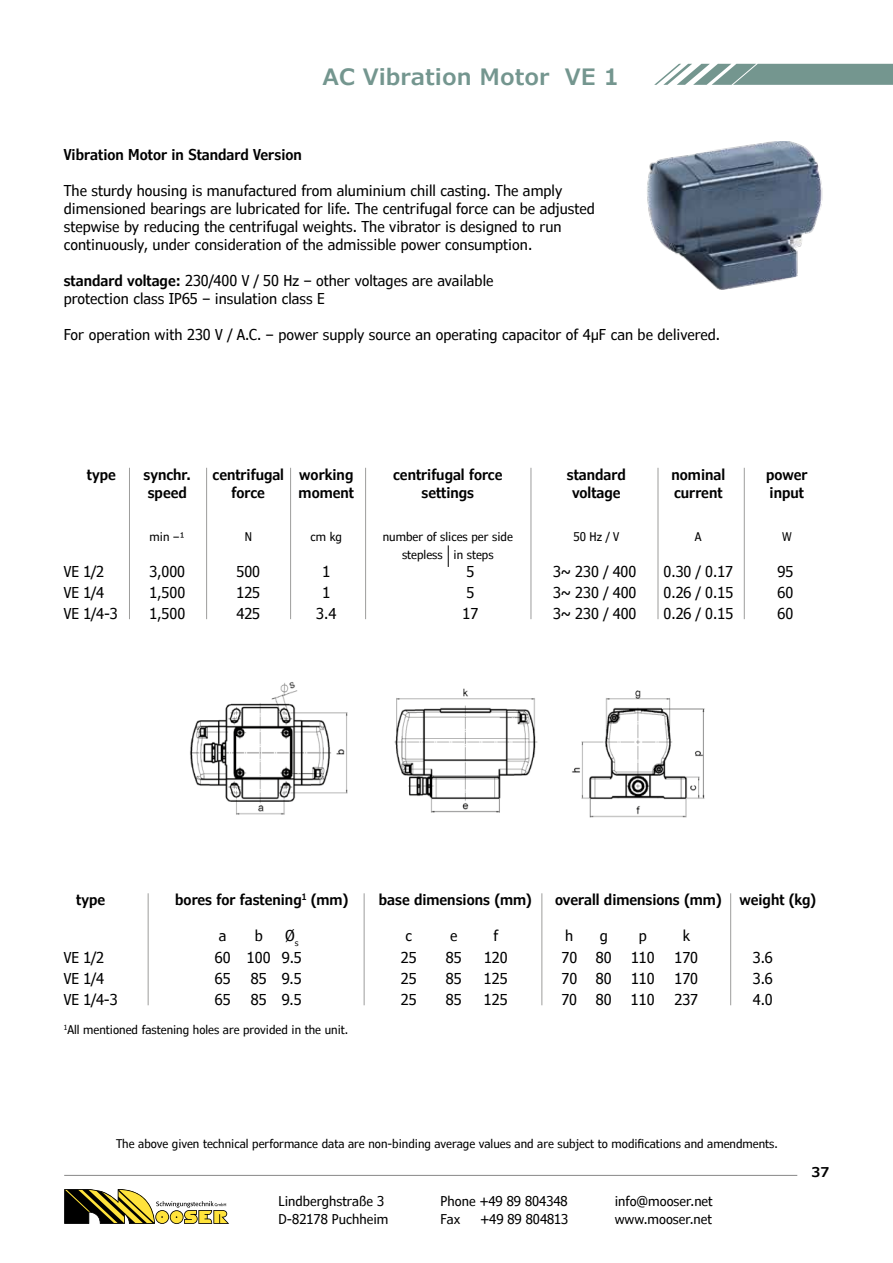
<style>
.page{position:relative;width:893px;height:1263px;background:#fff}
.page>*{position:absolute;margin:0;border:0;box-sizing:border-box;transform-origin:0 0}
.t1{font:600 22.5px "Verdana Pro";color:#74968f}
.t2{font:condensed 15px/18px "Verdana Pro";color:#000}
.t3{font:600 condensed 15px "Verdana Pro";color:#000}
.t4{font:condensed 13.5px "Verdana Pro";color:#000}
.t5{font:600 13.5px "Verdana Pro";color:#000}
.t6{font:condensed 12px "Verdana Pro";color:#000}
.s1{font-weight:600}
</style>
<div class="page">
<svg style="left:64px;top:1189px;width:165px;height:35px"></svg>
<hr style="left:64px;top:1175px;width:733px;height:1px;background:#878787">
<hr style="left:129px;top:468px;width:1px;height:151px;background:#9d9d9c">
<hr style="left:206px;top:468px;width:1px;height:151px;background:#9d9d9c">
<hr style="left:365px;top:468px;width:1px;height:151px;background:#9d9d9c">
<hr style="left:531px;top:468px;width:1px;height:151px;background:#9d9d9c">
<hr style="left:658px;top:468px;width:1px;height:151px;background:#9d9d9c">
<hr style="left:744px;top:468px;width:1px;height:151px;background:#9d9d9c">
<hr style="left:290px;top:468px;width:1px;height:151px;background:#9d9d9c">
<hr style="left:148px;top:893px;width:1px;height:112px;background:#9d9d9c">
<hr style="left:364px;top:893px;width:1px;height:112px;background:#9d9d9c">
<hr style="left:541px;top:893px;width:1px;height:112px;background:#9d9d9c">
<hr style="left:730px;top:893px;width:1px;height:112px;background:#9d9d9c">
<img style="left:190px;top:682px;width:515px;height:136px">
<svg style="left:654px;top:64px;width:239px;height:21px"></svg>
<img style="left:647px;top:141px;width:176px;height:149px">
<svg style="left:448px;top:545px;width:1px;height:22px"></svg>
<h1 class="t1" style="left:323px;top:63px;width:298px">AC Vibration Motor VE 1</h1>
<p class="t3" style="left:64px;top:145px;width:240px">Vibration Motor in Standard Version</p>
<p class="t2" style="left:64px;top:182px;width:532px">The sturdy housing is manufactured from aluminium chill casting. The amply dimensioned bearings are lubricated for life. The centrifugal force can be adjusted stepwise by reducing the centrifugal weights. The vibrator is designed to run continuously, under consideration of the admissible power consumption.</p>
<p class="t2" style="left:64px;top:272px;width:431px"><span class="s1">standard voltage:</span> 230/400 V / 50 Hz – other voltages are available protection class IP65 – insulation class E</p>
<p class="t2" style="left:64px;top:326px;width:658px">For operation with 230 V / A.C. – power supply source an operating capacitor of 4µF can be delivered.</p>
<p class="t3" style="left:87px;top:465px;width:31px">type</p>
<p class="t3" style="left:144px;top:465px;width:49px">synchr.</p>
<p class="t3" style="left:213px;top:465px;width:142px">centrifugal working</p>
<p class="t3" style="left:393px;top:465px;width:111px">centrifugal force</p>
<p class="t3" style="left:567px;top:465px;width:61px">standard</p>
<p class="t3" style="left:671px;top:465px;width:55px">nominal</p>
<p class="t3" style="left:766px;top:465px;width:43px">power</p>
<p class="t3" style="left:148px;top:483px;width:41px">speed</p>
<p class="t3" style="left:232px;top:483px;width:35px">force</p>
<p class="t3" style="left:299px;top:483px;width:57px">moment</p>
<p class="t3" style="left:421px;top:483px;width:54px">settings</p>
<p class="t3" style="left:572px;top:483px;width:50px">voltage</p>
<p class="t3" style="left:674px;top:483px;width:50px">current</p>
<p class="t3" style="left:770px;top:483px;width:36px">input</p>
<p class="t6" style="left:150px;top:529px;width:37px">min –¹</p>
<p class="t6" style="left:245px;top:529px;width:9px">N</p>
<p class="t6" style="left:311px;top:529px;width:33px">cm kg</p>
<p class="t6" style="left:383px;top:529px;width:132px">number of slices per side</p>
<p class="t6" style="left:573px;top:529px;width:47px">50 Hz / V</p>
<p class="t6" style="left:695px;top:529px;width:8px">A</p>
<p class="t6" style="left:782px;top:529px;width:11px">W</p>
<p class="t6" style="left:402px;top:547px;width:93px">stepless in steps</p>
<p class="t2" style="left:64px;top:563px;width:42px">VE 1/2</p>
<p class="t2" style="left:149px;top:563px;width:37px">3,000</p>
<p class="t2" style="left:236px;top:563px;width:25px">500</p>
<p class="t2" style="left:322px;top:563px;width:9px">1</p>
<p class="t2" style="left:466px;top:563px;width:9px">5</p>
<p class="t2" style="left:553px;top:563px;width:85px">3~ 230 / 400</p>
<p class="t2" style="left:663px;top:563px;width:71px">0.30 / 0.17</p>
<p class="t2" style="left:777px;top:563px;width:17px">95</p>
<p class="t2" style="left:64px;top:584px;width:42px">VE 1/4</p>
<p class="t2" style="left:149px;top:584px;width:37px">1,500</p>
<p class="t2" style="left:236px;top:584px;width:25px">125</p>
<p class="t2" style="left:322px;top:584px;width:9px">1</p>
<p class="t2" style="left:466px;top:584px;width:9px">5</p>
<p class="t2" style="left:553px;top:584px;width:85px">3~ 230 / 400</p>
<p class="t2" style="left:663px;top:584px;width:71px">0.26 / 0.15</p>
<p class="t2" style="left:777px;top:584px;width:17px">60</p>
<p class="t2" style="left:64px;top:605px;width:56px">VE 1/4-3</p>
<p class="t2" style="left:149px;top:605px;width:37px">1,500</p>
<p class="t2" style="left:236px;top:605px;width:25px">425</p>
<p class="t2" style="left:316px;top:605px;width:22px">3.4</p>
<p class="t2" style="left:462px;top:605px;width:17px">17</p>
<p class="t2" style="left:553px;top:605px;width:85px">3~ 230 / 400</p>
<p class="t2" style="left:663px;top:605px;width:71px">0.26 / 0.15</p>
<p class="t2" style="left:777px;top:605px;width:17px">60</p>
<p class="t3" style="left:76px;top:889px;width:31px">type</p>
<p class="t3" style="left:175px;top:889px;width:175px">bores for fastening<sup>1</sup> (mm)</p>
<p class="t3" style="left:379px;top:889px;width:155px">base dimensions (mm)</p>
<p class="t3" style="left:555px;top:889px;width:263px">overall dimensions (mm) weight (kg)</p>
<p class="t2" style="left:219px;top:926px;width:9px">a</p>
<p class="t2" style="left:255px;top:926px;width:10px">b</p>
<p class="t2" style="left:285px;top:926px;width:15px">Ø<sub>s</sub></p>
<p class="t2" style="left:405px;top:926px;width:8px">c</p>
<p class="t2" style="left:450px;top:926px;width:9px">e</p>
<p class="t2" style="left:493px;top:926px;width:6px">f</p>
<p class="t2" style="left:565px;top:926px;width:10px">h</p>
<p class="t2" style="left:600px;top:926px;width:10px">g</p>
<p class="t2" style="left:639px;top:926px;width:10px">p</p>
<p class="t2" style="left:683px;top:926px;width:9px">k</p>
<p class="t2" style="left:64px;top:949px;width:42px">VE 1/2</p>
<p class="t2" style="left:215px;top:949px;width:88px">60 100 9.5</p>
<p class="t2" style="left:401px;top:949px;width:17px">25</p>
<p class="t2" style="left:446px;top:949px;width:17px">85</p>
<p class="t2" style="left:484px;top:949px;width:25px">120</p>
<p class="t2" style="left:561px;top:949px;width:52px">70 80</p>
<p class="t2" style="left:631px;top:949px;width:25px">110</p>
<p class="t2" style="left:674px;top:949px;width:25px">170</p>
<p class="t2" style="left:753px;top:949px;width:22px">3.6</p>
<p class="t2" style="left:64px;top:970px;width:42px">VE 1/4</p>
<p class="t2" style="left:215px;top:970px;width:17px">65</p>
<p class="t2" style="left:251px;top:970px;width:52px">85 9.5</p>
<p class="t2" style="left:401px;top:970px;width:17px">25</p>
<p class="t2" style="left:446px;top:970px;width:17px">85</p>
<p class="t2" style="left:484px;top:970px;width:25px">125</p>
<p class="t2" style="left:561px;top:970px;width:52px">70 80</p>
<p class="t2" style="left:631px;top:970px;width:25px">110</p>
<p class="t2" style="left:674px;top:970px;width:25px">170</p>
<p class="t2" style="left:753px;top:970px;width:22px">3.6</p>
<p class="t2" style="left:64px;top:991px;width:56px">VE 1/4-3</p>
<p class="t2" style="left:215px;top:991px;width:17px">65</p>
<p class="t2" style="left:251px;top:991px;width:52px">85 9.5</p>
<p class="t2" style="left:401px;top:991px;width:17px">25</p>
<p class="t2" style="left:446px;top:991px;width:17px">85</p>
<p class="t2" style="left:484px;top:991px;width:25px">125</p>
<p class="t2" style="left:561px;top:991px;width:52px">70 80</p>
<p class="t2" style="left:631px;top:991px;width:25px">110</p>
<p class="t2" style="left:674px;top:991px;width:25px">237</p>
<p class="t2" style="left:753px;top:991px;width:22px">4.0</p>
<p class="t6" style="left:64px;top:1022px;width:286px"><sup>1</sup>All mentioned fastening holes are provided in the unit.</p>
<p class="t6" style="left:116px;top:1136px;width:663px">The above given technical performance data are non-binding average values and are subject to modifications and amendments.</p>
<p class="t4" style="left:279px;top:1192px;width:107px">Lindberghstraße 3</p>
<p class="t4" style="left:441px;top:1192px;width:129px">Phone +49 89 804348</p>
<p class="t4" style="left:615px;top:1192px;width:100px">info@mooser.net</p>
<p class="t4" style="left:279px;top:1210px;width:111px">D-82178 Puchheim</p>
<p class="t4" style="left:441px;top:1210px;width:21px">Fax</p>
<p class="t4" style="left:480px;top:1210px;width:89px">+49 89 804813</p>
<p class="t4" style="left:615px;top:1210px;width:99px">www.mooser.net</p>
<p class="t5" style="left:811px;top:1163px;width:19px">37</p>
</div>
